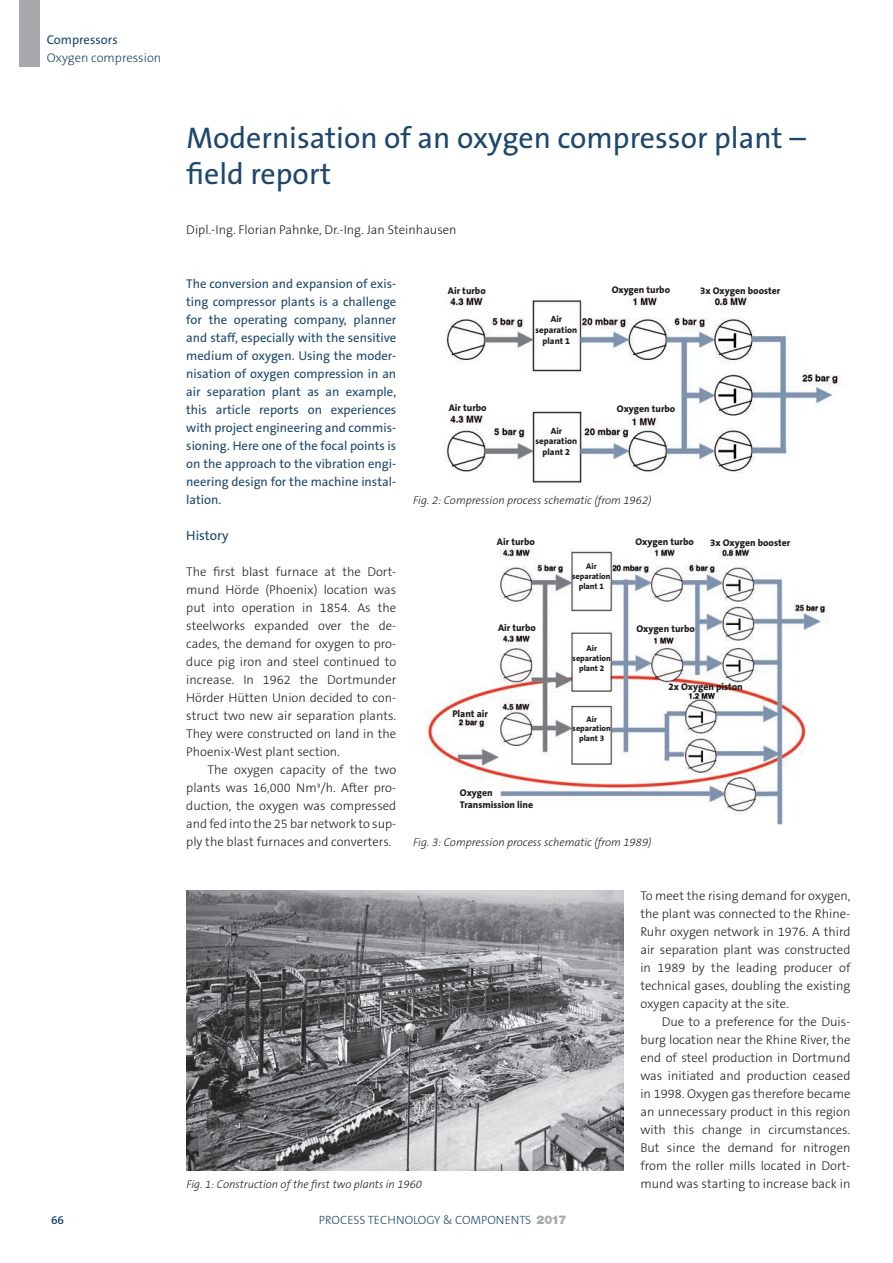
<style>
.page{position:relative;width:893px;height:1263px;background:#fff}
.page>*{position:absolute;margin:0;border:0;box-sizing:border-box;transform-origin:0 0}
.t1{font:30px/36px "The Sans B5 Plain";color:#1d476d}
.t2{font:13.5px "The Sans B5 Plain";color:#1d476d}
.t3{font:300 12.75px/18px "The Sans B3";color:#231f20;text-align:justify}
.t4{font:12.75px/18px "The Sans B5 Plain";color:#1d476d;text-align:justify}
.t5{font:300 12.75px "The Sans B3";color:#1d476d}
.t6{font:300 12px "The Sans B3";color:#1d476d}
.t7{font:600 12px "The Sans B6";color:#1d476d}
.t8{font:italic 300 11.25px "The Sans B3";color:#231f20}
.t9{font:800 9.75px/11.7px "The Sans B8";color:#231f20}
.t10{font:800 9px/10.8px "The Sans B8";color:#231f20;text-align:center}
.t11{font:800 8.25px/9.9px "The Sans B8";color:#231f20;text-align:center}
.s1{font-family:"Helvetica Neue LT Std";font-weight:900;color:#a8a9ad}
</style>
<div class="page">
<div style="left:20px;top:0;width:20px;height:67px;background:#a8a9ad"></div>
<img style="left:186px;top:891px;width:437px;height:279px">
<img style="left:444px;top:294px;width:396px;height:191px">
<img style="left:425px;top:548px;width:404px;height:277px">
<p class="t4" style="left:47px;top:31px;width:73px">Compressors</p>
<p class="t5" style="left:47px;top:51px;width:116px">Oxygen compression</p>
<h1 class="t1" style="left:186px;top:121px;width:621px">Modernisation of an oxygen compressor plant – field report</h1>
<p class="t3" style="left:186px;top:221px;width:272px">Dipl.-Ing. Florian Pahnke, Dr.-Ing. Jan Steinhausen</p>
<p class="t4" style="left:186px;top:275px;width:212px">The conversion and expansion of exis&shy;ting compressor plants is a challenge for the operating company, planner and staff, especially with the sensitive medium of oxygen. Using the moder&shy;nisation of oxygen compression in an air separation plant as an example, this article reports on experiences with project engineering and commis&shy;sioning. Here one of the focal points is on the approach to the vibration engi&shy;neering design for the machine instal&shy;lation.</p>
<p class="t2" style="left:186px;top:528px;width:44px">History</p>
<p class="t3" style="left:186px;top:563px;width:212px">The first blast furnace at the Dort&shy;mund Hörde (Phoenix) location was put into operation in 1854. As the steelworks expanded over the de&shy;cades, the demand for oxygen to pro&shy;duce pig iron and steel continued to increase. In 1962 the Dortmunder Hörder Hütten Union decided to con&shy;struct two new air separation plants.<br>They were constructed on land in the Phoenix-West plant section.</p>
<p class="t3" style="left:186px;top:761px;width:212px;text-indent:21px">The oxygen capacity of the two plants was 16,000 Nm³/h. After pro&shy;duction, the oxygen was compressed and fed into the 25 bar network to sup&shy;ply the blast furnaces and converters.</p>
<p class="t9" style="left:448px;top:285px;width:39px">Air turbo</p>
<p class="t9" style="left:612px;top:284px;width:60px">Oxygen turbo</p>
<p class="t9" style="left:700px;top:285px;width:82px">3x Oxygen booster</p>
<p class="t10" style="left:535px;top:314px;width:43px">Air separation plant 1</p>
<p class="t9" style="left:449px;top:402px;width:39px">Air turbo</p>
<p class="t10" style="left:535px;top:425px;width:43px">Air separation plant 2</p>
<p class="t9" style="left:617px;top:403px;width:60px">Oxygen turbo</p>
<p class="t8" style="left:413px;top:494px;width:240px">Fig. 2: Compression process schematic (from 1962)</p>
<p class="t9" style="left:497px;top:536px;width:39px">Air turbo</p>
<p class="t9" style="left:498px;top:622px;width:39px">Air turbo</p>
<p class="t11" style="left:572px;top:562px;width:40px">Air separation plant 1</p>
<p class="t11" style="left:573px;top:643px;width:40px">Air separation plant 2</p>
<p class="t9" style="left:635px;top:536px;width:60px">Oxygen turbo</p>
<p class="t9" style="left:636px;top:623px;width:60px">Oxygen turbo</p>
<p class="t9" style="left:710px;top:537px;width:82px">3x Oxygen booster</p>
<p class="t9" style="left:452px;top:708px;width:37px">Plant air</p>
<p class="t11" style="left:573px;top:714px;width:40px">Air separation plant 3</p>
<p class="t9" style="left:668px;top:681px;width:76px">2x Oxygen piston</p>
<p class="t9" style="left:460px;top:787px;width:75px">Oxygen<br>Transmission line</p>
<p class="t8" style="left:413px;top:836px;width:240px">Fig. 3: Compression process schematic (from 1989)</p>
<p class="t8" style="left:186px;top:1178px;width:237px">Fig. 1: Construction of the first two plants in 1960</p>
<p class="t3" style="left:640px;top:887px;width:212px">To meet the rising demand for oxygen, the plant was connected to the Rhine-Ruhr oxygen network in 1976. A third air separation plant was constructed in 1989 by the leading producer of technical gases, doubling the existing oxygen capacity at the site.</p>
<p class="t3" style="left:640px;top:1013px;width:212px;text-indent:21px">Due to a preference for the Duis&shy;burg location near the Rhine River, the end of steel production in Dortmund was initiated and production ceased in 1998. Oxygen gas therefore became an unnecessary product in this region with this change in circumstances.<br>But since the demand for nitrogen from the roller mills located in Dort&shy;mund was starting to increase back in</p>
<p class="t7" style="left:51px;top:1213px;width:15px">66</p>
<p class="t6" style="left:319px;top:1213px;width:249px">PROCESS TECHNOLOGY &amp; COMPONENTS <span class="s1">2017</span></p>
</div>
